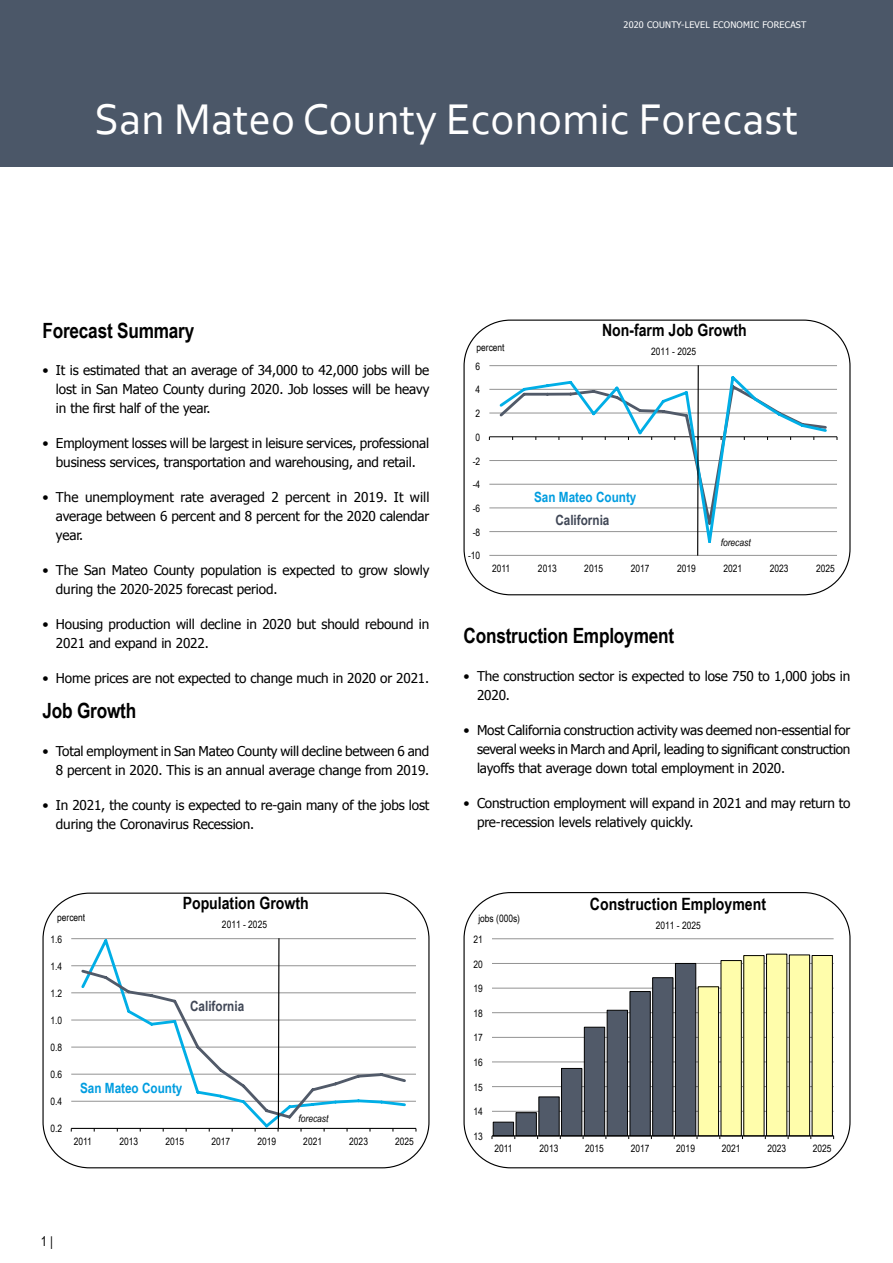
<style>
.page{position:relative;width:893px;height:1263px;background:#fff}
.page>*{position:absolute;margin:0;border:0;box-sizing:border-box;transform-origin:0 0}
.t1{font:45px "Corbel";color:#fff}
.Profile_Subhead_1{font:700 21px "Arial Narrow";letter-spacing:-.01em;color:#000}
.t2{font:700 16.95px "Arial Narrow";color:#000}
.t3{font:700 14.1px/23.5px "Arial Narrow";color:#009de0;text-align:center}
.t4{font:700 14.1px "Arial Narrow";color:#404756}
.t5{font:13.5px/18.9px "Tahoma";letter-spacing:-.01em;color:#000}
.t6{font:13.5px "Arial Narrow";color:#000}
.t7{font:10.2px "Arial Narrow";color:#000}
.t8{font:italic 10.2px "Arial Narrow";color:#000}
.t9{font:9px "Tahoma";letter-spacing:.02em;color:#fff}
.s1{color:#404756}
</style>
<div class="page">
<div style="left:0;top:0;width:893px;height:167px;background:#4b5768"></div>
<hr style="left:71px;top:1101px;width:345px;height:1px;background:#929292">
<hr style="left:71px;top:1074px;width:345px;height:1px;background:#929292">
<hr style="left:71px;top:1047px;width:345px;height:1px;background:#929292">
<hr style="left:71px;top:1020px;width:345px;height:1px;background:#929292">
<hr style="left:71px;top:992px;width:345px;height:1px;background:#929292">
<hr style="left:71px;top:965px;width:345px;height:1px;background:#929292">
<hr style="left:71px;top:938px;width:345px;height:1px;background:#929292">
<hr style="left:71px;top:1128px;width:345px;height:1px;background:#000">
<svg style="left:79px;top:938px;width:329px;height:191px"></svg>
<svg style="left:79px;top:968px;width:329px;height:153px"></svg>
<svg style="left:277px;top:938px;width:3px;height:193px"></svg>
<hr style="left:489px;top:555px;width:348px;height:1px;background:#929292">
<hr style="left:489px;top:531px;width:348px;height:1px;background:#929292">
<hr style="left:489px;top:508px;width:348px;height:1px;background:#929292">
<hr style="left:489px;top:484px;width:348px;height:1px;background:#929292">
<hr style="left:489px;top:460px;width:348px;height:1px;background:#929292">
<hr style="left:489px;top:413px;width:348px;height:1px;background:#929292">
<hr style="left:489px;top:389px;width:348px;height:1px;background:#929292">
<hr style="left:489px;top:365px;width:348px;height:1px;background:#929292">
<hr style="left:489px;top:436px;width:348px;height:1px;background:#000">
<svg style="left:497px;top:376px;width:332px;height:167px"></svg>
<svg style="left:696px;top:365px;width:3px;height:191px"></svg>
<hr style="left:492px;top:1111px;width:342px;height:1px;background:#929292">
<hr style="left:492px;top:1086px;width:342px;height:1px;background:#929292">
<hr style="left:492px;top:1062px;width:342px;height:1px;background:#929292">
<hr style="left:492px;top:1037px;width:342px;height:1px;background:#929292">
<hr style="left:492px;top:1012px;width:342px;height:1px;background:#929292">
<hr style="left:492px;top:988px;width:342px;height:1px;background:#929292">
<hr style="left:492px;top:963px;width:342px;height:1px;background:#929292">
<hr style="left:492px;top:938px;width:342px;height:1px;background:#929292">
<div style="left:698px;top:987px;width:20px;height:149px;background:#fffdab"></div>
<div style="left:698px;top:986px;width:21px;height:150px;border:1px solid #000"></div>
<div style="left:721px;top:960px;width:20px;height:176px;background:#fffdab"></div>
<div style="left:721px;top:960px;width:21px;height:176px;border:1px solid #000"></div>
<div style="left:744px;top:955px;width:20px;height:181px;background:#fffdab"></div>
<div style="left:766px;top:954px;width:21px;height:182px;background:#fffdab"></div>
<div style="left:766px;top:954px;width:21px;height:182px;border:1px solid #000"></div>
<div style="left:789px;top:955px;width:21px;height:181px;background:#fffdab"></div>
<div style="left:789px;top:955px;width:21px;height:181px;border:1px solid #000"></div>
<div style="left:812px;top:955px;width:20px;height:181px;background:#fffdab"></div>
<div style="left:812px;top:955px;width:21px;height:181px;border:1px solid #000"></div>
<hr style="left:492px;top:1135px;width:342px;height:1px;background:#000">
<svg style="left:492px;top:963px;width:206px;height:176px"></svg>
<p class="t9" style="left:624px;top:19px;width:184px">2020 COUNTY-LEVEL ECONOMIC FORECAST</p>
<h1 class="t1" style="left:94px;top:91px;width:705px">San Mateo County Economic Forecast</h1>
<h1 class="Profile_Subhead_1" style="left:42px;top:318px;width:153px">Forecast Summary</h1>
<p class="t5" style="left:56px;top:360px;width:375px;text-align:justify;text-indent:-14px">• It is estimated that an average of 34,000 to 42,000 jobs will be lost in San Mateo County during 2020. Job losses will be heavy in the first half of the year.</p>
<p class="t5" style="left:42px;top:433px;width:388px;text-align:center">• Employment losses will be largest in leisure services, professional business services, transportation and warehousing, and retail.</p>
<p class="t5" style="left:56px;top:487px;width:375px;text-align:justify;text-indent:-14px">• The unemployment rate averaged 2 percent in 2019. It will average between 6 percent and 8 percent for the 2020 calendar year.</p>
<p class="t5" style="left:56px;top:560px;width:375px;text-indent:-14px">• The San Mateo County population is expected to grow slowly during the 2020-2025 forecast period.</p>
<p class="t5" style="left:56px;top:614px;width:375px;text-indent:-14px">• Housing production will decline in 2020 but should rebound in<br>2021 and expand in 2022.</p>
<p class="t5" style="left:42px;top:668px;width:388px">• Home prices are not expected to change much in 2020 or 2021.</p>
<h1 class="Profile_Subhead_1" style="left:42px;top:699px;width:95px">Job Growth</h1>
<p class="t5" style="left:42px;top:741px;width:388px;text-align:right">• Total employment in San Mateo County will decline between 6 and<br>8 percent in 2020. This is an annual average change from 2019.</p>
<p class="t5" style="left:56px;top:795px;width:375px;text-indent:-14px">• In 2021, the county is expected to re-gain many of the jobs lost during the Coronavirus Recession.</p>
<p class="t7" style="left:57px;top:910px;width:30px">percent</p>
<p class="t7" style="left:50px;top:932px;width:13px">1.6</p>
<p class="t7" style="left:50px;top:959px;width:13px">1.4</p>
<p class="t7" style="left:50px;top:986px;width:13px">1.2</p>
<p class="t7" style="left:50px;top:1013px;width:13px">1.0</p>
<p class="t7" style="left:50px;top:1040px;width:13px">0.8</p>
<p class="t7" style="left:50px;top:1067px;width:13px">0.6</p>
<p class="t2" style="left:183px;top:890px;width:127px">Population Growth</p>
<p class="t7" style="left:222px;top:917px;width:47px">2011 - 2025</p>
<p class="t4" style="left:190px;top:996px;width:56px">California</p>
<p class="t7" style="left:50px;top:1094px;width:13px">0.4</p>
<p class="t7" style="left:50px;top:1121px;width:13px">0.2</p>
<p class="t3" style="left:80px;top:1076px;width:104px">San Mateo County</p>
<p class="t8" style="left:298px;top:1111px;width:32px">forecast</p>
<p class="t7" style="left:74px;top:1134px;width:20px">2011</p>
<p class="t7" style="left:119px;top:1134px;width:20px">2013</p>
<p class="t7" style="left:165px;top:1134px;width:20px">2015</p>
<p class="t7" style="left:211px;top:1134px;width:20px">2017</p>
<p class="t7" style="left:257px;top:1134px;width:20px">2019</p>
<p class="t7" style="left:303px;top:1134px;width:20px">2021</p>
<p class="t7" style="left:349px;top:1134px;width:20px">2023</p>
<p class="t7" style="left:395px;top:1134px;width:20px">2025</p>
<p class="t6" style="left:41px;top:1231px;width:14px">1 |</p>
<p class="t7" style="left:476px;top:340px;width:30px">percent</p>
<p class="t7" style="left:476px;top:359px;width:6px">6</p>
<p class="t7" style="left:476px;top:382px;width:6px">4</p>
<p class="t7" style="left:476px;top:406px;width:6px">2</p>
<p class="t7" style="left:476px;top:430px;width:6px">0</p>
<p class="t7" style="left:473px;top:453px;width:9px">-2</p>
<p class="t7" style="left:473px;top:477px;width:9px">-4</p>
<p class="t7" style="left:473px;top:501px;width:9px">-6</p>
<p class="t7" style="left:473px;top:525px;width:9px">-8</p>
<p class="t7" style="left:468px;top:548px;width:14px">-10</p>
<p class="t2" style="left:602px;top:317px;width:146px">Non-farm Job Growth</p>
<p class="t7" style="left:651px;top:344px;width:47px">2011 - 2025</p>
<p class="t3" style="left:534px;top:484px;width:104px">San Mateo County<br><span class="s1">California</span></p>
<p class="t8" style="left:721px;top:536px;width:32px">forecast</p>
<p class="t7" style="left:492px;top:561px;width:20px">2011</p>
<p class="t7" style="left:538px;top:561px;width:20px">2013</p>
<p class="t7" style="left:584px;top:561px;width:20px">2015</p>
<p class="t7" style="left:631px;top:561px;width:20px">2017</p>
<p class="t7" style="left:677px;top:561px;width:20px">2019</p>
<p class="t7" style="left:723px;top:561px;width:20px">2021</p>
<p class="t7" style="left:770px;top:561px;width:20px">2023</p>
<p class="t7" style="left:816px;top:561px;width:20px">2025</p>
<h1 class="Profile_Subhead_1" style="left:463px;top:623px;width:212px">Construction Employment</h1>
<p class="t5" style="left:477px;top:666px;width:375px;text-indent:-14px">• The construction sector is expected to lose 750 to 1,000 jobs in<br>2020.</p>
<p class="t5" style="left:477px;top:720px;width:375px;text-align:justify;text-indent:-14px">• Most California construction activity was deemed non-essential for several weeks in March and April, leading to significant construction layoffs that average down total employment in 2020.</p>
<p class="t5" style="left:477px;top:793px;width:375px;text-indent:-14px">• Construction employment will expand in 2021 and may return to pre-recession levels relatively quickly.</p>
<p class="t7" style="left:478px;top:911px;width:43px">jobs (000s)</p>
<p class="t7" style="left:473px;top:932px;width:11px">21</p>
<p class="t7" style="left:473px;top:956px;width:11px">20</p>
<p class="t7" style="left:473px;top:981px;width:11px">19</p>
<p class="t7" style="left:473px;top:1006px;width:11px">18</p>
<p class="t7" style="left:473px;top:1030px;width:11px">17</p>
<p class="t7" style="left:473px;top:1055px;width:11px">16</p>
<p class="t7" style="left:473px;top:1079px;width:11px">15</p>
<p class="t7" style="left:473px;top:1104px;width:11px">14</p>
<p class="t7" style="left:473px;top:1129px;width:11px">13</p>
<p class="t2" style="left:590px;top:891px;width:178px">Construction Employment</p>
<p class="t7" style="left:656px;top:917px;width:47px">2011 - 2025</p>
<p class="t7" style="left:494px;top:1141px;width:20px">2011</p>
<p class="t7" style="left:540px;top:1141px;width:20px">2013</p>
<p class="t7" style="left:585px;top:1141px;width:20px">2015</p>
<p class="t7" style="left:631px;top:1141px;width:20px">2017</p>
<p class="t7" style="left:676px;top:1141px;width:20px">2019</p>
<p class="t7" style="left:722px;top:1141px;width:20px">2021</p>
<p class="t7" style="left:767px;top:1141px;width:20px">2023</p>
<p class="t7" style="left:813px;top:1141px;width:20px">2025</p>
</div>
